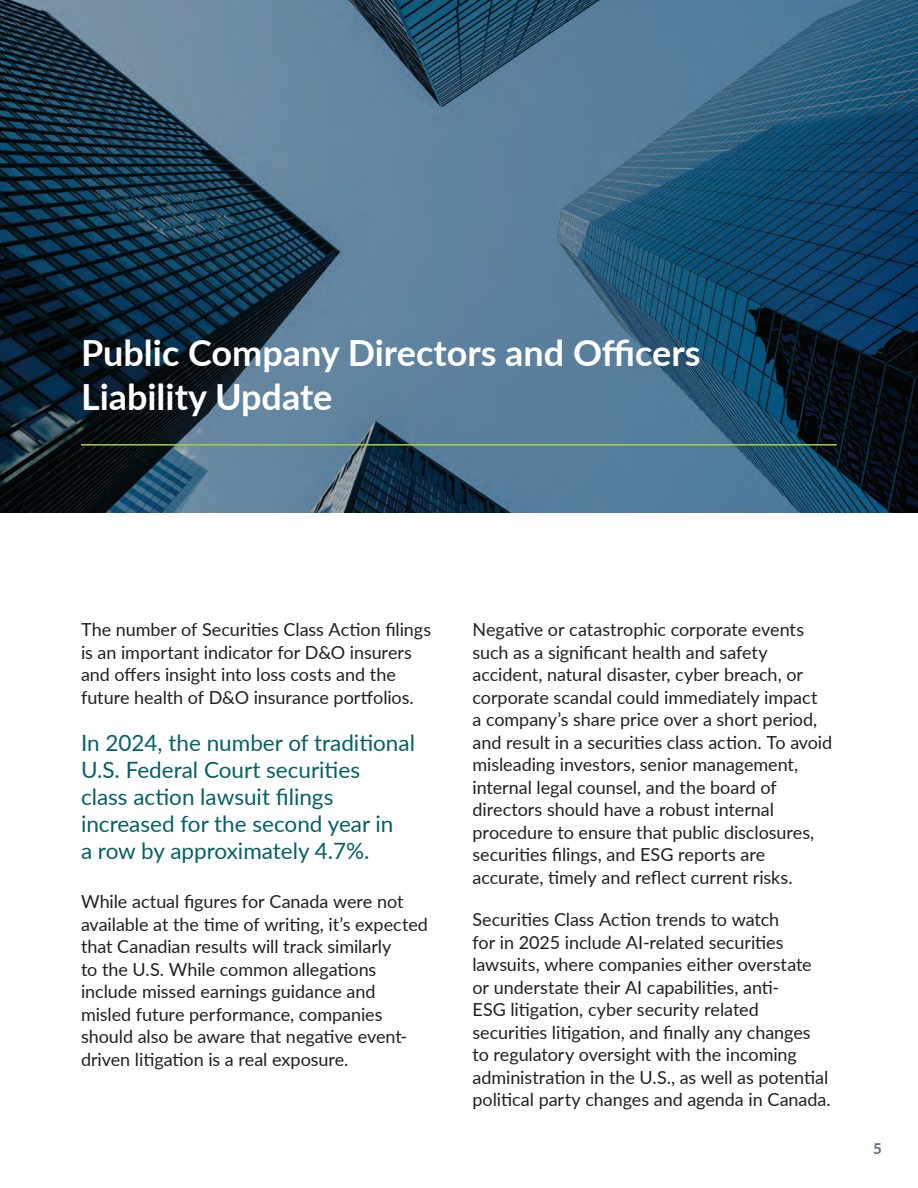
<style>
.page{position:relative;width:918px;height:1188px;background:#fff}
.page>*{position:absolute;margin:0;border:0;box-sizing:border-box;transform-origin:0 0}
.Heading_1{font:700 36px/43.2px "Lato";color:#fff}
.Subtitle{font:22.5px/27px "Lato";color:#046164}
.t1{font:18px/22.5px "Lato";letter-spacing:-.005em;color:#231f20}
.t2{font:700 15px "Lato";color:#5c6771}
</style>
<div class="page">
<img style="left:0;top:0;width:918px;height:513px">
<hr style="left:81px;top:444px;width:756px;height:2px;background:#a4ce4a">
<h1 class="Heading_1" style="left:81px;top:330px;width:621px">Public Company Directors and Officers<br>Liability Update</h1>
<p class="t1" style="left:81px;top:618px;width:352px">The number of Securities Class Action filings is an important indicator for D&amp;O insurers and offers insight into loss costs and the future health of D&amp;O insurance portfolios.</p>
<p class="Subtitle" style="left:81px;top:728px;width:335px">In 2024, the number of traditional<br>U.S. Federal Court securities<br>class action lawsuit filings increased for the second year in<br>a row by approximately 4.7%.</p>
<p class="t1" style="left:81px;top:890px;width:348px">While actual figures for Canada were not available at the time of writing, it’s expected that Canadian results will track similarly<br>to the U.S. While common allegations include missed earnings guidance and misled future performance, companies should also be aware that negative event&shy;driven litigation is a real exposure.</p>
<p class="t1" style="left:472px;top:618px;width:361px">Negative or catastrophic corporate events such as a significant health and safety accident, natural disaster, cyber breach, or corporate scandal could immediately impact<br>a company’s share price over a short period, and result in a securities class action. To avoid misleading investors, senior management, internal legal counsel, and the board of directors should have a robust internal procedure to ensure that public disclosures, securities filings, and ESG reports are accurate, timely and reflect current risks.</p>
<p class="t1" style="left:472px;top:908px;width:360px">Securities Class Action trends to watch<br>for in 2025 include AI-related securities lawsuits, where companies either overstate or understate their AI capabilities, anti-<br>ESG litigation, cyber security related securities litigation, and finally any changes to regulatory oversight with the incoming administration in the U.S., as well as potential political party changes and agenda in Canada.</p>
<p class="t2" style="left:873px;top:1137px;width:10px">5</p>
</div>
